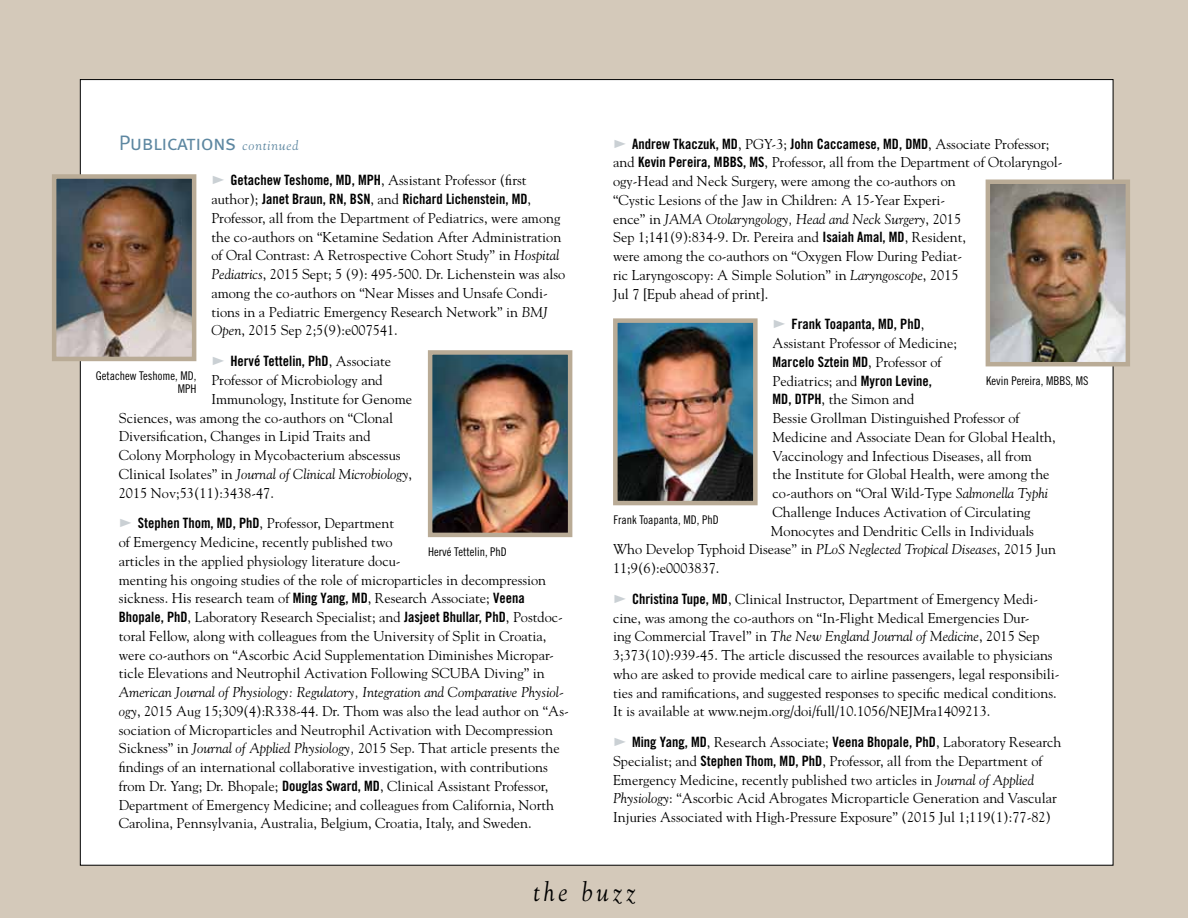
<style>
.page{position:relative;width:1188px;height:918px;background:#d4c9ba}
.page>*{position:absolute;margin:0;border:0;box-sizing:border-box;transform-origin:0 0}
.t1{font:italic 27px "Goudy";letter-spacing:.16em;color:#000;scale:.9 1}
.t2{font:21px "Meta Normal Caps";letter-spacing:-.025em;color:#5d87a1}
.t3{font:14.25px/18.8px "Goudy";color:#000}
.t4{font:14.25px "Trade Gothic Bold Cond Twenty";color:#000}
.t5{font:italic 14.25px "Goudy";color:#000}
.t6{font:12px/13.5px "Trade Gothic Cond Eighteen";color:#000;text-align:right}
.s1{font-family:"Goudy";font-style:italic;font-size:13.5px}
.s2{font-family:"Trade Gothic Bold Cond Twenty"}
.s3{font-family:"Goudy"}
.s4{font-style:italic}
.s5{font-style:normal}
</style>
<div class="page">
<div style="left:80px;top:80px;width:1033px;height:785px;background:#fff"></div>
<img style="left:57px;top:179px;width:134px;height:177px">
<div style="left:52px;top:174px;width:144px;height:187px;border:4px solid #b9ab96"></div>
<img style="left:991px;top:185px;width:134px;height:176px">
<div style="left:986px;top:180px;width:144px;height:186px;border:4px solid #b9ab96"></div>
<img style="left:433px;top:355px;width:134px;height:177px">
<div style="left:428px;top:350px;width:144px;height:187px;border:4px solid #b9ab96"></div>
<img style="left:618px;top:323px;width:135px;height:177px">
<div style="left:613px;top:318px;width:145px;height:187px;border:4px solid #b9ab96"></div>
<h2 class="t2" style="left:119px;top:131px;width:181px">Publications <span class="s1">continued</span></h2>
<p class="t3" style="left:230px;top:171px;width:298px"><span class="s2">Getachew Teshome, MD, MPH</span>, Assistant Professor (first</p>
<p class="t4" style="left:211px;top:190px;width:321px"><span class="s3">author);</span> Janet Braun, RN, BSN<span class="s3">, and</span> Richard Lichenstein, MD<span class="s3">,</span></p>
<p class="t3" style="left:211px;top:208px;width:355px">Professor, all from the Department of Pediatrics, were among the co-authors on “Ketamine Sedation After Administration of Oral Contrast: A Retrospective Cohort Study” in <span class="s4">Hospital Pediatrics</span>, 2015 Sept; 5 (9): 495-500. Dr. Lichenstein was also among the co-authors on “Near Misses and Unsafe Condi&shy;tions in a Pediatric Emergency Research Network” in <span class="s4">BMJ Open</span>, 2015 Sep 2;5(9):e007541.</p>
<p class="t4" style="left:230px;top:353px;width:162px">Hervé Tettelin, PhD<span class="s3">, Associate</span></p>
<p class="t3" style="left:211px;top:370px;width:173px">Professor of Microbiology and</p>
<p class="t3" style="left:211px;top:389px;width:202px">Immunology, Institute for Genome</p>
<p class="t3" style="left:119px;top:408px;width:276px">Sciences, was among the co-authors on “Clonal</p>
<p class="t3" style="left:119px;top:427px;width:253px">Diversification, Changes in Lipid Traits and</p>
<p class="t3" style="left:119px;top:445px;width:283px">Colony Morphology in Mycobacterium abscessus</p>
<p class="t5" style="left:119px;top:465px;width:295px"><span class="s5">Clinical Isolates” in</span> Journal of Clinical Microbiology<span class="s5">,</span></p>
<p class="t3" style="left:119px;top:483px;width:157px">2015 Nov;53(11):3438-47.</p>
<p class="t3" style="left:119px;top:514px;width:446px;text-indent:19px"><span class="s2">Stephen Thom, MD, PhD</span>, Professor, Department<br>of Emergency Medicine, recently published two<br>articles in the applied physiology literature docu-<br>menting his ongoing studies of the role of microparticles in decompression sickness. His research team of <span class="s2">Ming Yang, MD</span>, Research Associate; <span class="s2">Veena Bhopale, PhD</span>, Laboratory Research Specialist; and <span class="s2">Jasjeet Bhullar, PhD</span>, Postdoc&shy;toral Fellow, along with colleagues from the University of Split in Croatia, were co-authors on “Ascorbic Acid Supplementation Diminishes Micropar&shy;ticle Elevations and Neutrophil Activation Following SCUBA Diving” in</p>
<p class="t3" style="left:119px;top:682px;width:452px"><span class="s4">American Journal of Physiology: Regulatory, Integration and Comparative Physiol&shy;ogy</span>, 2015 Aug 15;309(4):R338-44. Dr. Thom was also the lead author on “As&shy;sociation of Microparticles and Neutrophil Activation with Decompression Sickness” in <span class="s4">Journal of Applied Physiology,</span> 2015 Sep. That article presents the findings of an international collaborative investigation, with contributions from Dr. Yang; Dr. Bhopale; <span class="s2">Douglas Sward, MD</span>, Clinical Assistant Professor, Department of Emergency Medicine; and colleagues from California, North Carolina, Pennsylvania, Australia, Belgium, Croatia, Italy, and Sweden.</p>
<p class="t6" style="left:96px;top:369px;width:102px">Getachew Teshome, MD,<br>MPH</p>
<p class="t6" style="left:428px;top:545px;width:80px">Hervé Tettelin, PhD</p>
<p class="t4" style="left:632px;top:135px;width:419px">Andrew Tkaczuk, MD<span class="s3">, PGY-3;</span> John Caccamese, MD, DMD<span class="s3">, Associate Professor;</span></p>
<p class="t3" style="left:613px;top:153px;width:451px">and <span class="s2">Kevin Pereira, MBBS, MS</span>, Professor, all from the Department of Otolaryngol&shy;ogy-Head and Neck Surgery, were among the co-authors on<br>“Cystic Lesions of the Jaw in Children: A 15-Year Experi-<br>ence” in <span class="s4">JAMA Otolaryngology, Head and Neck Surgery</span>, 2015<br>Sep 1;141(9):834-9. Dr. Pereira and <span class="s2">Isaiah Amal, MD</span>, Resident,<br>were among the co-authors on “Oxygen Flow During Pediat-<br>ric Laryngoscopy: A Simple Solution” in <span class="s4">Laryngoscope</span>, 2015<br>Jul 7 [Epub ahead of print].</p>
<p class="t4" style="left:792px;top:316px;width:134px">Frank Toapanta, MD, PhD<span class="s3">,</span></p>
<p class="t3" style="left:773px;top:333px;width:186px">Assistant Professor of Medicine;</p>
<p class="t4" style="left:773px;top:353px;width:170px">Marcelo Sztein MD<span class="s3">, Professor of</span></p>
<p class="t3" style="left:773px;top:371px;width:161px">Pediatrics; and <span class="s2">Myron Levine,</span></p>
<p class="t3" style="left:773px;top:390px;width:143px"><span class="s2">MD, DTPH</span>, the Simon and</p>
<p class="t3" style="left:773px;top:408px;width:248px">Bessie Grollman Distinguished Professor of</p>
<p class="t3" style="left:773px;top:427px;width:284px">Medicine and Associate Dean for Global Health,</p>
<p class="t3" style="left:773px;top:446px;width:261px">Vaccinology and Infectious Diseases, all from</p>
<p class="t3" style="left:773px;top:465px;width:279px">the Institute for Global Health, were among the</p>
<p class="t3" style="left:773px;top:483px;width:277px">co-authors on “Oral Wild-Type <span class="s4">Salmonella Typhi</span></p>
<p class="t3" style="left:773px;top:502px;width:260px">Challenge Induces Activation of Circulating</p>
<p class="t3" style="left:771px;top:521px;width:265px">Monocytes and Dendritic Cells in Individuals</p>
<p class="t3" style="left:613px;top:540px;width:444px">Who Develop Typhoid Disease” in <span class="s4">PLoS Neglected Tropical Diseases</span>, 2015 Jun</p>
<p class="t3" style="left:613px;top:558px;width:108px">11;9(6):e0003837.</p>
<p class="t3" style="left:613px;top:589px;width:448px;text-indent:19px"><span class="s2">Christina Tupe, MD</span>, Clinical Instructor, Department of Emergency Medi&shy;cine, was among the co-authors on “In-Flight Medical Emergencies Dur-<br>ing Commercial Travel” in <span class="s4">The New England Journal of Medicine</span>, 2015 Sep 3;373(10):939-45. The article discussed the resources available to physicians who are asked to provide medical care to airline passengers, legal responsibili&shy;ties and ramifications, and suggested responses to specific medical conditions.<br>It is available at www.nejm.org/doi/full/10.1056/NEJMra1409213.</p>
<p class="t3" style="left:613px;top:732px;width:450px;text-indent:19px"><span class="s2">Ming Yang, MD</span>, Research Associate; <span class="s2">Veena Bhopale, PhD</span>, Laboratory Research Specialist; and <span class="s2">Stephen Thom, MD, PhD</span>, Professor, all from the Department of Emergency Medicine, recently published two articles in <span class="s4">Journal of Applied Physiology</span>: “Ascorbic Acid Abrogates Microparticle Generation and Vascular Injuries Associated with High-Pressure Exposure” (2015 Jul 1;119(1):77-82)</p>
<p class="t6" style="left:986px;top:374px;width:104px">Kevin Pereira, MBBS, MS</p>
<p class="t6" style="left:614px;top:513px;width:107px">Frank Toapanta, MD, PhD</p>
<h1 class="t1" style="left:533px;top:875px;width:115px">the buzz</h1>
</div>
